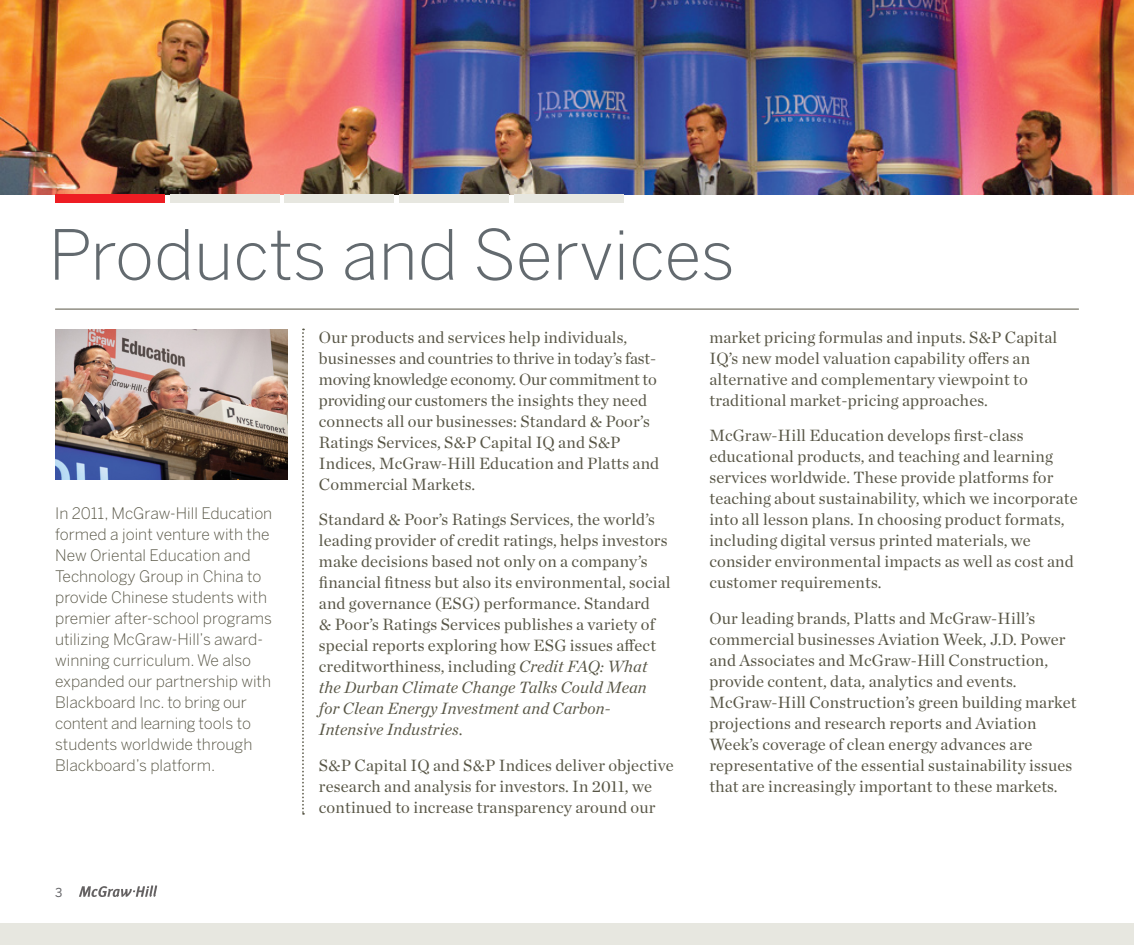
<style>
.page{position:relative;width:1134px;height:945px;background:#fff}
.page>*{position:absolute;margin:0;border:0;box-sizing:border-box;transform-origin:0 0}
.t1{font:300 68.42px "Benton Sans";color:#636a6f}
.Body_Text{font:16.62px/21px "Chronicle Deck";letter-spacing:.01em;color:#585646}
.Body_Text-2{font:300 15.75px/21px "Benton Sans";color:#585646}
.t2{font:12.25px "Benton Sans";color:#636366}
.s1{font-style:italic}
</style>
<div class="page">
<img style="left:0;top:0;width:1134px;height:194px">
<div style="left:0;top:923px;width:1134px;height:22px;background:#e7e7e0"></div>
<div style="left:55px;top:194px;width:110px;height:9px;background:#ee1d23"></div>
<div style="left:170px;top:194px;width:110px;height:9px;background:#e7e7e0"></div>
<div style="left:285px;top:194px;width:109px;height:9px;background:#e7e7e0"></div>
<div style="left:399px;top:194px;width:110px;height:9px;background:#e7e7e0"></div>
<div style="left:514px;top:194px;width:110px;height:9px;background:#e7e7e0"></div>
<hr style="left:55px;top:309px;width:1024px;height:1px;background:#585646">
<svg style="left:302px;top:329px;width:2px;height:486px"></svg>
<img style="left:55px;top:329px;width:232px;height:150px">
<svg style="left:79px;top:886px;width:78px;height:11px"></svg>
<p class="t1" style="left:48px;top:215px;width:688px">Products and Services</p>
<p class="Body_Text-2" style="left:55px;top:503px;width:219px">In 2011, McGraw-Hill Education formed a joint venture with the<br>New Oriental Education and<br>Technology Group in China to provide Chinese students with premier after-school programs utilizing McGraw-Hill’s award&shy;winning curriculum. We also expanded our partnership with<br>Blackboard Inc. to bring our content and learning tools to students worldwide through<br>Blackboard’s platform.</p>
<p class="t2" style="left:55px;top:885px;width:9px">3</p>
<p class="Body_Text" style="left:319px;top:325px;width:342px">Our products and services help individuals, businesses and countries to thrive in today’s fast&shy;moving knowledge economy. Our commitment to providing our customers the insights they need connects all our businesses: Standard &amp; Poor’s Ratings Services, S&amp;P Capital IQ and S&amp;P Indices, McGraw-Hill Education and Platts and Commercial Markets.</p>
<p class="Body_Text" style="left:319px;top:508px;width:353px">Standard &amp; Poor’s Ratings Services, the world’s leading provider of credit ratings, helps investors make decisions based not only on a company’s financial fitness but also its environmental, social and governance (ESG) performance. Standard<br>&amp; Poor’s Ratings Services publishes a variety of special reports exploring how ESG issues affect creditworthiness, including <span class="s1">Credit FAQ: What the Durban Climate Change Talks Could Mean for Clean Energy Investment and Carbon-Intensive Industries</span>.</p>
<p class="Body_Text" style="left:319px;top:753px;width:356px">S&amp;P Capital IQ and S&amp;P Indices deliver objective research and analysis for investors. In 2011, we continued to increase transparency around our</p>
<p class="Body_Text" style="left:709px;top:325px;width:349px">market pricing formulas and inputs. S&amp;P Capital IQ’s new model valuation capability offers an alternative and complementary viewpoint to traditional market-pricing approaches.</p>
<p class="Body_Text" style="left:709px;top:424px;width:370px">McGraw-Hill Education develops first-class educational products, and teaching and learning services worldwide. These provide platforms for teaching about sustainability, which we incorporate into all lesson plans. In choosing product formats, including digital versus printed materials, we consider environmental impacts as well as cost and customer requirements.</p>
<p class="Body_Text" style="left:709px;top:606px;width:369px">Our leading brands, Platts and McGraw-Hill’s commercial businesses Aviation Week, J.D. Power and Associates and McGraw-Hill Construction, provide content, data, analytics and events.<br>McGraw-Hill Construction’s green building market projections and research reports and Aviation Week’s coverage of clean energy advances are representative of the essential sustainability issues that are increasingly important to these markets.</p>
</div>
